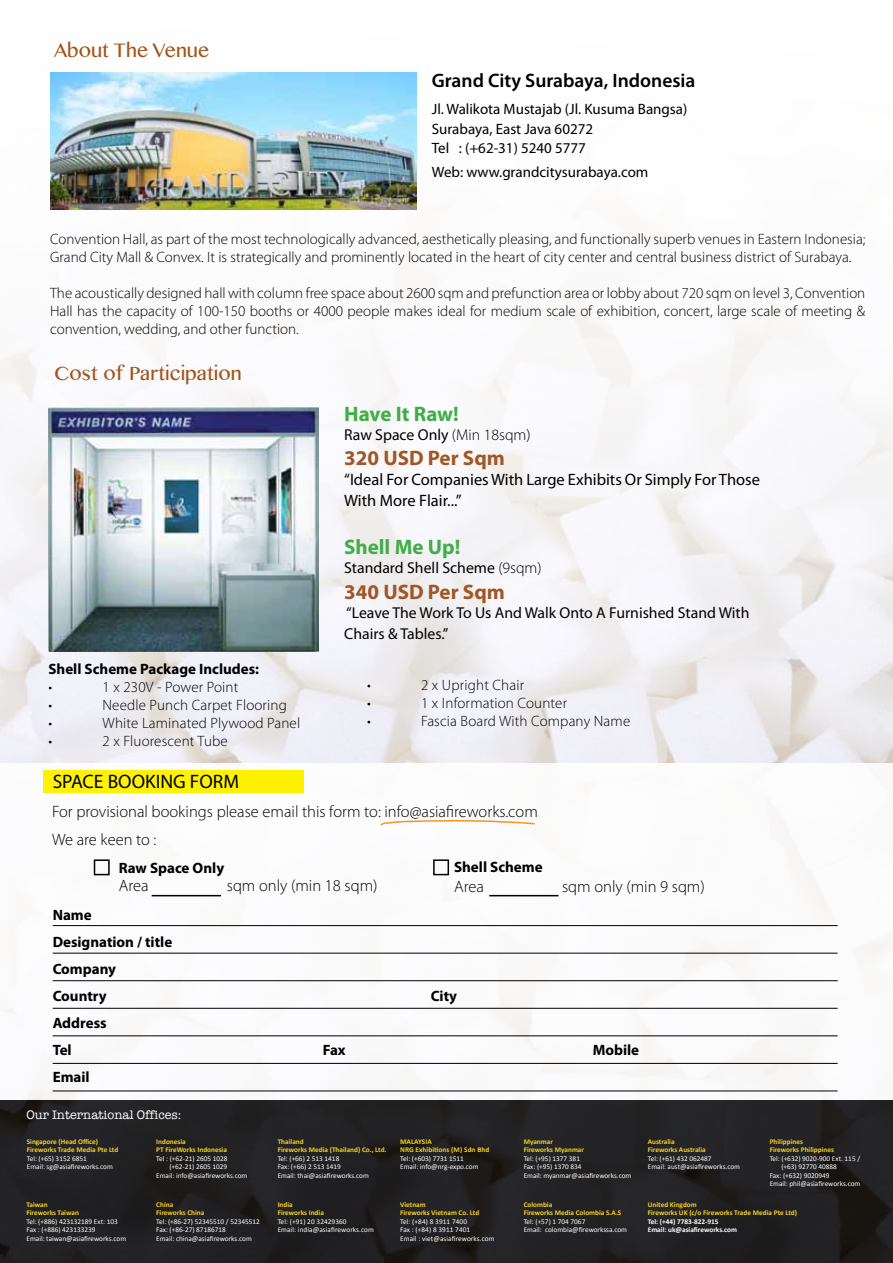
<style>
.page{position:relative;width:893px;height:1263px;background:#fff}
.page>*{position:absolute;margin:0;border:0;box-sizing:border-box;transform-origin:0 0}
.t1{font:700 21px "Myriad Pro";color:#a15625}
.t2{font:700 21px "Myriad Pro";color:#41ad49}
.t3{font:19.5px "Oriya MN";color:#a1551b}
.t4{font:600 19.5px "Myriad Pro";color:#000}
.t5{font:19.5px "Myriad Pro";color:#000}
.t6{font:300 16.5px "Myriad Pro";color:#000}
.t7{font:16.5px/21px "Myriad Pro";color:#000}
.t8{font:15.75px/21px "Myriad Pro";color:#000}
.t9{font:300 15px/18px "Myriad Pro";color:#000}
.t10{font:700 15px/27px "Myriad Pro";color:#000}
.t11{font:15px/19.5px "Myriad Pro";color:#000}
.t12{font:12.75px "American Typewriter";color:#fff}
.t13{font:7.35px/8.6px "Calibri";color:#fff}
.t14{font:700 7.35px/8.6px "Calibri";color:#f9d122}
.t15{font:700 7.35px/8.6px "Calibri";color:#fff}
.s1{font-weight:300}
</style>
<div class="page">
<img style="left:0;top:72px;width:893px;height:691px">
<img style="left:48px;top:408px;width:270px;height:243px">
<div style="left:44px;top:770px;width:260px;height:23px;background:#fff200"></div>
<div style="left:94px;top:859px;width:16px;height:16px;border:2px solid #000"></div>
<div style="left:433px;top:859px;width:16px;height:16px;border:2px solid #000"></div>
<hr style="left:152px;top:895px;width:69px;height:1px;background:#000">
<hr style="left:489px;top:895px;width:69px;height:1px;background:#000">
<hr style="left:53px;top:925px;width:785px;height:1px;background:#000">
<hr style="left:53px;top:980px;width:785px;height:1px;background:#000">
<hr style="left:53px;top:1035px;width:785px;height:1px;background:#000">
<hr style="left:53px;top:953px;width:785px;height:1px;background:#000">
<hr style="left:53px;top:1008px;width:785px;height:1px;background:#000">
<hr style="left:53px;top:1063px;width:785px;height:1px;background:#000">
<hr style="left:53px;top:1090px;width:785px;height:1px;background:#000">
<img style="left:51px;top:72px;width:366px;height:137px">
<svg style="left:0;top:1100px;width:893px;height:163px;background:#212022"></svg>
<svg style="left:380px;top:819px;width:155px;height:7px"></svg>
<h2 class="t3" style="left:54px;top:38px;width:157px">About The Venue</h2>
<h2 class="t4" style="left:432px;top:68px;width:265px">Grand City Surabaya, Indonesia</h2>
<h3 class="t11" style="left:432px;top:99px;width:257px">Jl. Walikota Mustajab (Jl. Kusuma Bangsa)<br>Surabaya, East Java 60272<br>Tel : (+62-31) 5240 5777</h3>
<h3 class="t11" style="left:432px;top:162px;width:218px">Web: www.grandcitysurabaya.com</h3>
<p class="t9" style="left:50px;top:230px;width:817px">Convention Hall, as part of the most technologically advanced, aesthetically pleasing, and functionally superb venues in Eastern Indonesia;<br>Grand City Mall &amp; Convex. It is strategically and prominently located in the heart of city center and central business district of Surabaya.</p>
<p class="t9" style="left:50px;top:284px;width:817px;text-align:justify">The acoustically designed hall with column free space about 2600 sqm and prefunction area or lobby about 720 sqm on level 3, Convention Hall has the capacity of 100-150 booths or 4000 people makes ideal for medium scale of exhibition, concert, large scale of meeting &amp; convention, wedding, and other function.</p>
<h2 class="t3" style="left:54px;top:362px;width:189px">Cost of Participation</h2>
<h3 class="t10" style="left:49px;top:655px;width:212px">Shell Scheme Package Includes:</h3>
<h3 class="t9" style="left:49px;top:678px;width:5px">•</h3>
<h3 class="t9" style="left:103px;top:678px;width:137px">1 x 230V - Power Point</h3>
<h3 class="t9" style="left:49px;top:696px;width:5px">•</h3>
<h3 class="t9" style="left:103px;top:696px;width:186px">Needle Punch Carpet Flooring</h3>
<h3 class="t9" style="left:49px;top:714px;width:5px">•</h3>
<h3 class="t9" style="left:103px;top:714px;width:199px">White Laminated Plywood Panel</h3>
<h3 class="t9" style="left:49px;top:732px;width:5px">•</h3>
<h3 class="t9" style="left:103px;top:732px;width:127px">2 x Fluorescent Tube</h3>
<h2 class="t5" style="left:53px;top:770px;width:188px">SPACE BOOKING FORM</h2>
<h1 class="t2" style="left:344px;top:400px;width:116px">Have It Raw!</h1>
<h3 class="t8" style="left:344px;top:424px;width:188px">Raw Space Only <span class="s1">(Min 18sqm)</span></h3>
<h1 class="t1" style="left:344px;top:444px;width:162px">320 USD Per Sqm</h1>
<h3 class="t7" style="left:344px;top:469px;width:417px">“Ideal For Companies With Large Exhibits Or Simply For Those<br>With More Flair...”</h3>
<h1 class="t2" style="left:344px;top:534px;width:118px">Shell Me Up!</h1>
<h3 class="t8" style="left:344px;top:557px;width:199px">Standard Shell Scheme <span class="s1">(9sqm)</span></h3>
<h1 class="t1" style="left:344px;top:578px;width:162px">340 USD Per Sqm</h1>
<h3 class="t8" style="left:344px;top:601px;width:407px">“Leave The Work To Us And Walk Onto A Furnished Stand With<br>Chairs &amp; Tables.”</h3>
<h3 class="t9" style="left:367px;top:676px;width:5px">•</h3>
<h3 class="t9" style="left:421px;top:676px;width:105px">2 x Upright Chair</h3>
<h3 class="t9" style="left:367px;top:694px;width:5px">•</h3>
<h3 class="t9" style="left:421px;top:694px;width:148px">1 x Information Counter</h3>
<h3 class="t9" style="left:367px;top:712px;width:5px">•</h3>
<h3 class="t9" style="left:421px;top:712px;width:211px">Fascia Board With Company Name</h3>
<h3 class="t6" style="left:52px;top:801px;width:487px">For provisional bookings please email this form to: info@asiafireworks.com</h3>
<h3 class="t6" style="left:52px;top:830px;width:106px">We are keen to :</h3>
<h3 class="t10" style="left:119px;top:854px;width:107px">Raw Space Only</h3>
<h3 class="t10" style="left:454px;top:853px;width:90px">Shell Scheme</h3>
<h3 class="t6" style="left:119px;top:876px;width:31px">Area</h3>
<h3 class="t6" style="left:227px;top:876px;width:152px">sqm only (min 18 sqm)</h3>
<h3 class="t6" style="left:454px;top:877px;width:31px">Area</h3>
<h3 class="t6" style="left:562px;top:877px;width:144px">sqm only (min 9 sqm)</h3>
<h3 class="t10" style="left:53px;top:901px;width:121px">Name<br>Designation / title<br>Company<br>Country</h3>
<h3 class="t10" style="left:431px;top:982px;width:28px">City</h3>
<h3 class="t10" style="left:53px;top:1009px;width:56px">Address<br>Tel</h3>
<h3 class="t10" style="left:53px;top:1063px;width:39px">Email</h3>
<h3 class="t12" style="left:27px;top:1105px;width:156px">Our International Offices:</h3>
<p class="t14" style="left:27px;top:1137px;width:93px">Singapore (Head Office)<br>Fireworks Trade Media Pte Ltd</p>
<p class="t13" style="left:27px;top:1154px;width:88px">Tel: (+65) 3152 6851<br>Email: sg@asiafireworks.com</p>
<p class="t14" style="left:27px;top:1200px;width:54px">Taiwan<br>Fireworks Taiwan</p>
<p class="t13" style="left:27px;top:1217px;width:101px">Tel: (+886) 423132189 Ext: 103<br>Fax : (+886) 423133239<br>Email: taiwan@asiafireworks.com</p>
<p class="t14" style="left:156px;top:1137px;width:72px">Indonesia<br>PT FireWorks Indonesia</p>
<p class="t13" style="left:156px;top:1154px;width:73px">Tel : (+62-21) 2605 1028</p>
<p class="t13" style="left:169px;top:1162px;width:59px">(+62-21) 2605 1029</p>
<p class="t13" style="left:156px;top:1171px;width:93px">Email: info@asiafireworks.com</p>
<p class="t14" style="left:156px;top:1200px;width:50px">China<br>Fireworks China</p>
<p class="t13" style="left:156px;top:1217px;width:105px">Tel: (+86-27) 52345510 / 52345512<br>Fax: (+86-27) 87186718<br>Email: china@asiafireworks.com</p>
<h3 class="t10" style="left:323px;top:1036px;width:25px">Fax</h3>
<h3 class="t10" style="left:593px;top:1036px;width:48px">Mobile</h3>
<p class="t14" style="left:278px;top:1137px;width:110px">Thailand<br>Fireworks Media (Thailand) Co., Ltd.</p>
<p class="t13" style="left:278px;top:1154px;width:93px">Tel: (+66) 2 513 1418<br>Fax: (+66) 2 513 1419<br>Email: thai@asiafireworks.com</p>
<p class="t14" style="left:278px;top:1200px;width:48px">India<br>Fireworks India</p>
<p class="t13" style="left:278px;top:1217px;width:98px">Tel: (+91) 20 32429360<br>Email: india@asiafireworks.com</p>
<p class="t14" style="left:400px;top:1137px;width:91px">MALAYSIA<br>NRG Exhibitions (M) Sdn Bhd</p>
<p class="t13" style="left:400px;top:1154px;width:80px">Tel: (+603) 7731 1511<br>Email: info@nrg-expo.com</p>
<p class="t14" style="left:400px;top:1200px;width:81px">Vietnam<br>Fireworks Vietnam Co. Ltd</p>
<p class="t13" style="left:400px;top:1217px;width:96px">Tel: (+84) 8 3911 7400<br>Fax : (+84) 8 3911 7401<br>Email : viet@asiafireworks.com</p>
<p class="t14" style="left:524px;top:1137px;width:62px">Myanmar<br>Fireworks Myanmar</p>
<p class="t13" style="left:524px;top:1154px;width:109px">Tel: (+95) 1377 381<br>Fax: (+95) 1370 834<br>Email: myanmar@asiafireworks.com</p>
<p class="t14" style="left:524px;top:1200px;width:99px">Colombia<br>Fireworks Media Colombia S.A.S</p>
<p class="t13" style="left:524px;top:1217px;width:105px">Tel: (+57) 1 704 7067<br>Email: colombia@fireworkssa.com</p>
<p class="t14" style="left:648px;top:1137px;width:60px">Australia<br>Fireworks Australia</p>
<p class="t13" style="left:648px;top:1154px;width:94px">Tel: (+61) 432 062487<br>Email: aust@asiafireworks.com</p>
<p class="t14" style="left:770px;top:1137px;width:66px">Philippines<br>Fireworks Philippines</p>
<p class="t13" style="left:770px;top:1154px;width:92px">Tel: (+632) 9020-900 Ext. 115 /</p>
<p class="t13" style="left:781px;top:1162px;width:57px">(+63) 92770 40888</p>
<p class="t13" style="left:770px;top:1171px;width:61px">Fax: (+632) 9020949</p>
<p class="t13" style="left:770px;top:1179px;width:92px">Email: phil@asiafireworks.com</p>
<p class="t14" style="left:648px;top:1200px;width:151px">United Kingdom<br>Fireworks UK (c/o Fireworks Trade Media Pte Ltd)</p>
<p class="t15" style="left:648px;top:1217px;width:91px">Tel: (+44) 7783-822-915<br>Email: uk@asiafireworks.com</p>
</div>
